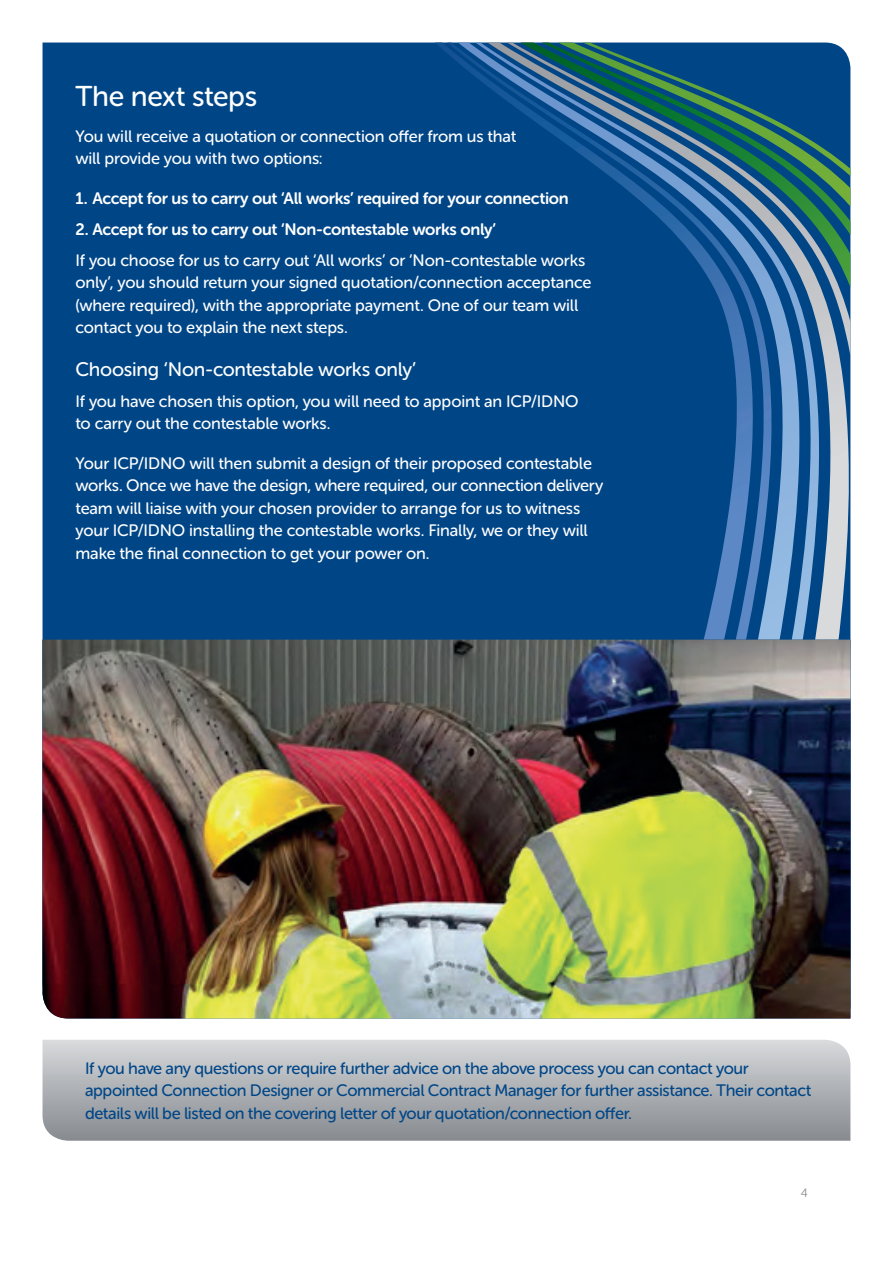
<style>
.page{position:relative;width:893px;height:1263px;background:#fff}
.page>*{position:absolute;margin:0;border:0;box-sizing:border-box;transform-origin:0 0}
.t1{font:28.5px "Museo Sans Rounded 500";letter-spacing:-.01em;color:#fff}
.t2{font:19.5px "Museo Sans Rounded 500";letter-spacing:-.01em;color:#fff}
.t3{font:16.5px/22.5px "Museo Sans Rounded 500";letter-spacing:-.01em;color:#fff}
.t4{font:16.5px/22.5px "Museo Sans Rounded 500";letter-spacing:-.02em;color:#004687}
.t5{font:16.5px "Museo Sans Rounded 700";letter-spacing:-.015em;color:#fff}
.t6{font:12px "Museo Sans Rounded 300";color:#868a8e}
</style>
<div class="page">
<svg style="left:43px;top:1040px;width:807px;height:101px;background:#aeb1b5"></svg>
<div style="left:43px;top:43px;width:392px;height:597px;background:#004687"></div>
<svg style="left:845px;top:51px;width:6px;height:690px;background:#457997"></svg>
<svg style="left:804px;top:43px;width:41px;height:597px;background:#51819e"></svg>
<svg style="left:435px;top:43px;width:369px;height:597px;background:#11538d"></svg>
<img style="left:43px;top:640px;width:807px;height:378px">
<h1 class="t1" style="left:75px;top:81px;width:183px">The next steps</h1>
<p class="t3" style="left:75px;top:125px;width:442px">You will receive a quotation or connection offer from us that will provide you with two options:</p>
<p class="t5" style="left:75px;top:189px;width:495px">1. Accept for us to carry out ‘All works’ required for your connection</p>
<p class="t5" style="left:75px;top:220px;width:422px">2. Accept for us to carry out ‘Non-contestable works only’</p>
<p class="t3" style="left:75px;top:249px;width:517px">If you choose for us to carry out ‘All works’ or ‘Non-contestable works only’, you should return your signed quotation/connection acceptance (where required), with the appropriate payment. One of our team will contact you to explain the next steps.</p>
<p class="t2" style="left:75px;top:358px;width:342px">Choosing ‘Non-contestable works only’</p>
<p class="t3" style="left:75px;top:390px;width:505px">If you have chosen this option, you will need to appoint an ICP/IDNO to carry out the contestable works.</p>
<p class="t3" style="left:75px;top:452px;width:529px">Your ICP/IDNO will then submit a design of their proposed contestable works. Once we have the design, where required, our connection delivery team will liaise with your chosen provider to arrange for us to witness your ICP/IDNO installing the contestable works. Finally, we or they will make the final connection to get your power on.</p>
<p class="t4" style="left:85px;top:1057px;width:728px">If you have any questions or require further advice on the above process you can contact your appointed Connection Designer or Commercial Contract Manager for further assistance. Their contact details will be listed on the covering letter of your quotation/connection offer.</p>
<p class="t6" style="left:801px;top:1186px;width:9px">4</p>
</div>
